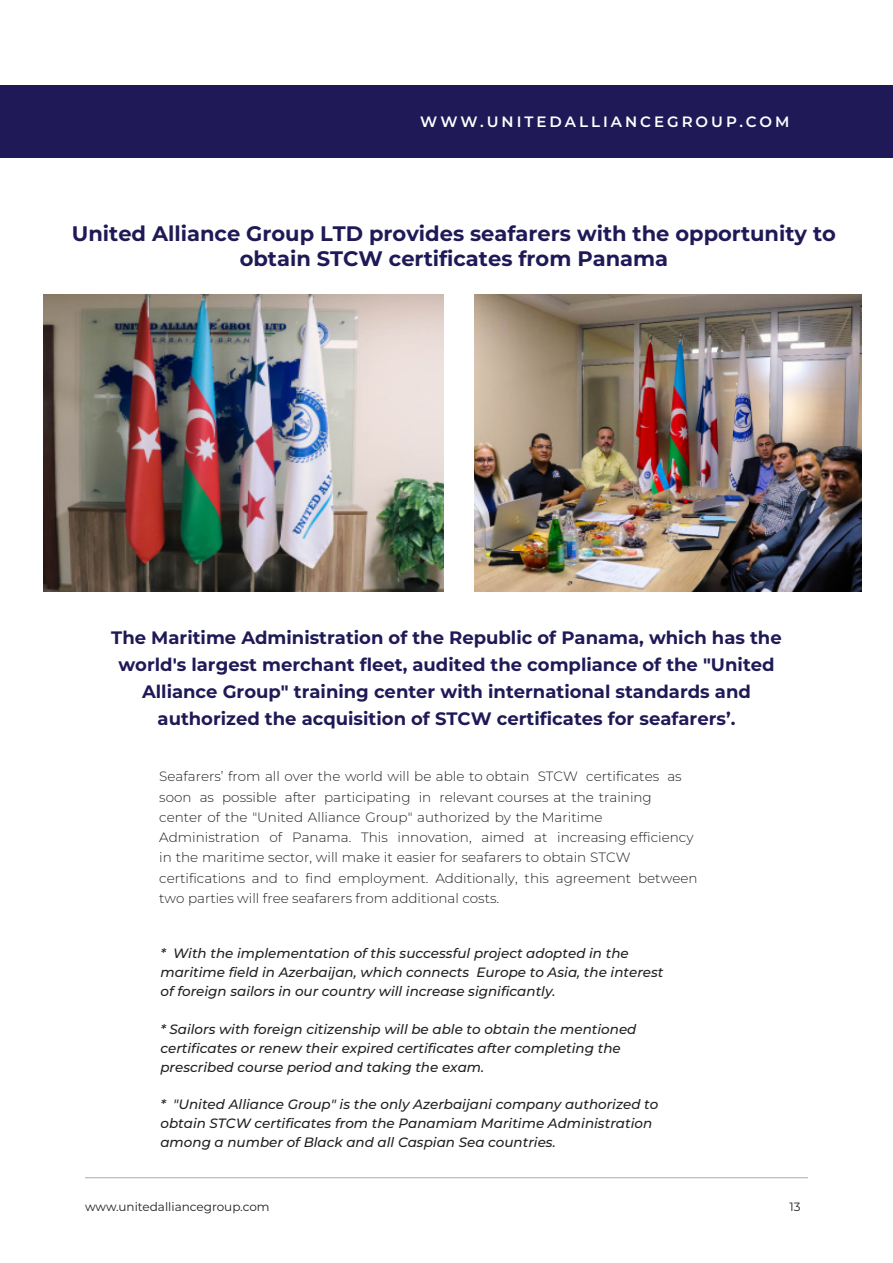
<style>
.page{position:relative;width:893px;height:1263px;background:#fff}
.page>*{position:absolute;margin:0;border:0;box-sizing:border-box;transform-origin:0 0}
.t1{font:700 21px/25.2px "Montserrat";color:#1f1a57;text-align:center}
.t2{font:700 18px/27px "Montserrat";color:#1f1a57;text-align:center}
.t3{font:600 15px "Montserrat";letter-spacing:.2em;color:#fff}
.t4{font:italic 500 13.5px/18.9px "Montserrat";color:#231f20}
.t5{font:300 13.5px/20.2px "Montserrat";color:#231f20}
.t6{font:12px "Montserrat";color:#231f20}
</style>
<div class="page">
<img style="left:44px;top:294px;width:399px;height:297px">
<div style="left:0;top:85px;width:893px;height:72px;background:#1f1a57"></div>
<img style="left:475px;top:294px;width:387px;height:297px">
<hr style="left:85px;top:1177px;width:723px;height:1px;background:#aaabab">
<p class="t3" style="left:420px;top:111px;width:371px">WWW.UNITEDALLIANCEGROUP.COM</p>
<p class="t1" style="left:72px;top:220px;width:766px">United Alliance Group LTD provides seafarers with the opportunity to obtain STCW certificates from Panama</p>
<p class="t2" style="left:111px;top:623px;width:672px">The Maritime Administration of the Republic of Panama, which has the world's largest merchant fleet, audited the compliance of the "United Alliance Group" training center with international standards and authorized the acquisition of STCW certificates for seafarers’.</p>
<p class="t5" style="left:159px;top:766px;width:540px">Seafarers’ from all over the world will be able to obtain STCW certificates as soon as possible after participating in relevant courses at the training center of the "United Alliance Group" authorized by the Maritime Administration of Panama. This innovation, aimed at increasing efficiency in the maritime sector, will make it easier for seafarers to obtain STCW certifications and to find employment. Additionally, this agreement between two parties will free seafarers from additional costs.</p>
<p class="t4" style="left:160px;top:943px;width:505px">* With the implementation of this successful project adopted in the maritime field in Azerbaijan, which connects Europe to Asia, the interest of foreign sailors in our country will increase significantly.</p>
<p class="t4" style="left:160px;top:1019px;width:478px">* Sailors with foreign citizenship will be able to obtain the mentioned certificates or renew their expired certificates after completing the prescribed course period and taking the exam.</p>
<p class="t4" style="left:160px;top:1094px;width:499px">* "United Alliance Group" is the only Azerbaijani company authorized to obtain STCW certificates from the Panamiam Maritime Administration among a number of Black and all Caspian Sea countries.</p>
<p class="t6" style="left:85px;top:1198px;width:186px">www.unitedalliancegroup.com</p>
<p class="t6" style="left:790px;top:1198px;width:13px">13</p>
</div>
